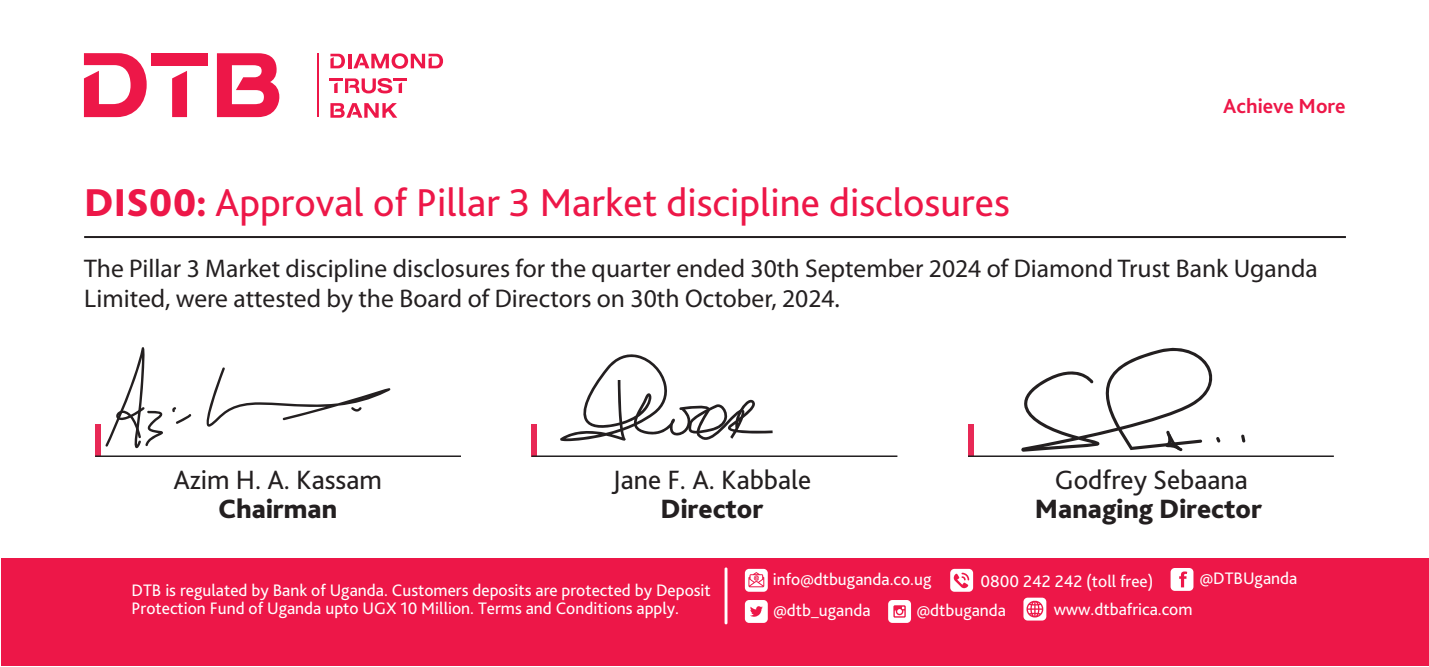
<style>
.page{position:relative;width:1429px;height:667px;background:#fff}
.page>*{position:absolute;margin:0;border:0;box-sizing:border-box;transform-origin:0 0}
.t1{font:40.6px "Bliss 2";color:#ed1748}
.t2{font:27.6px "Bliss 2";color:#231f20}
.t3{font:800 27.6px "Bliss 2";color:#231f20}
.t4{font:25.6px/30.8px "Myriad Pro";color:#231f20}
.t5{font:700 21.2px "Bliss 2";color:#ed1748}
.t6{font:17.4px/28.8px "Bliss 2";color:#fff}
.s1{font-weight:800}
</style>
<div class="page">
<svg style="left:84px;top:53px;width:195px;height:64px"></svg>
<hr style="left:317px;top:53px;width:2px;height:64px;background:#ed1748">
<svg style="left:330px;top:54px;width:15px;height:14px"></svg>
<hr style="left:348px;top:54px;width:3px;height:14px;background:#ed1748">
<svg style="left:353px;top:53px;width:90px;height:16px"></svg>
<svg style="left:345px;top:78px;width:47px;height:15px"></svg>
<hr style="left:329px;top:78px;width:14px;height:3px;background:#ed1748">
<svg style="left:330px;top:103px;width:67px;height:15px"></svg>
<svg style="left:334px;top:82px;width:4px;height:11px"></svg>
<hr style="left:393px;top:78px;width:14px;height:3px;background:#ed1748">
<svg style="left:398px;top:82px;width:4px;height:11px"></svg>
<hr style="left:84px;top:236px;width:1261px;height:2px;background:#231f20">
<div style="left:1px;top:558px;width:1427px;height:107px;background:#ed1748"></div>
<svg style="left:1170px;top:568px;width:23px;height:22px"></svg>
<svg style="left:745px;top:600px;width:22px;height:22px"></svg>
<svg style="left:888px;top:600px;width:23px;height:22px"></svg>
<svg style="left:950px;top:568px;width:23px;height:23px"></svg>
<svg style="left:1023px;top:597px;width:23px;height:23px"></svg>
<svg style="left:745px;top:568px;width:22px;height:23px"></svg>
<hr style="left:724px;top:567px;width:3px;height:57px;background:#fff">
<div style="left:95px;top:424px;width:6px;height:32px;background:#e82956"></div>
<hr style="left:95px;top:455px;width:366px;height:2px;background:#231f20">
<div style="left:531px;top:424px;width:6px;height:32px;background:#e82956"></div>
<div style="left:968px;top:424px;width:5px;height:32px;background:#e82956"></div>
<hr style="left:531px;top:455px;width:366px;height:2px;background:#231f20">
<hr style="left:968px;top:455px;width:365px;height:2px;background:#231f20">
<svg style="left:105px;top:347px;width:58px;height:101px"></svg>
<svg style="left:172px;top:407px;width:19px;height:17px"></svg>
<svg style="left:206px;top:367px;width:185px;height:59px"></svg>
<svg style="left:560px;top:354px;width:212px;height:87px"></svg>
<svg style="left:1241px;top:434px;width:4px;height:8px"></svg>
<svg style="left:1021px;top:347px;width:199px;height:104px"></svg>
<h1 class="t1" style="left:84px;top:178px;width:927px"><span class="s1">DIS00:</span> Approval of Pillar 3 Market discipline disclosures</h1>
<p class="t5" style="left:1223px;top:93px;width:124px">Achieve More</p>
<h3 class="t4" style="left:84px;top:252px;width:1235px">The Pillar 3 Market discipline disclosures for the quarter ended 30th September 2024 of Diamond Trust Bank Uganda<br>Limited, were attested by the Board of Directors on 30th October, 2024.</h3>
<h2 class="t2" style="left:173px;top:462px;width:210px">Azim H. A. Kassam</h2>
<h2 class="t3" style="left:218px;top:491px;width:120px">Chairman</h2>
<h2 class="t2" style="left:612px;top:462px;width:200px">Jane F. A. Kabbale</h2>
<h2 class="t3" style="left:660px;top:491px;width:104px">Director</h2>
<h2 class="t2" style="left:1054px;top:462px;width:194px">Godfrey Sebaana</h2>
<h2 class="t3" style="left:1034px;top:491px;width:229px">Managing Director</h2>
<p class="t6" style="left:132px;top:580px;width:581px;line-height:18.2px">DTB is regulated by Bank of Uganda. Customers deposits are protected by Deposit<br>Protection Fund of Uganda upto UGX 10 Million. Terms and Conditions apply.</p>
<p class="t6" style="left:772px;top:564px;width:160px">info@dtbuganda.co.ug</p>
<p class="t6" style="left:1053px;top:566px;width:140px;text-indent:-73px">0800 242 242 (toll free) www.dtbafrica.com</p>
<p class="t6" style="left:773px;top:595px;width:99px">@dtb_uganda</p>
<p class="t6" style="left:916px;top:595px;width:91px">@dtbuganda</p>
<p class="t6" style="left:1199px;top:563px;width:99px">@DTBUganda</p>
</div>
